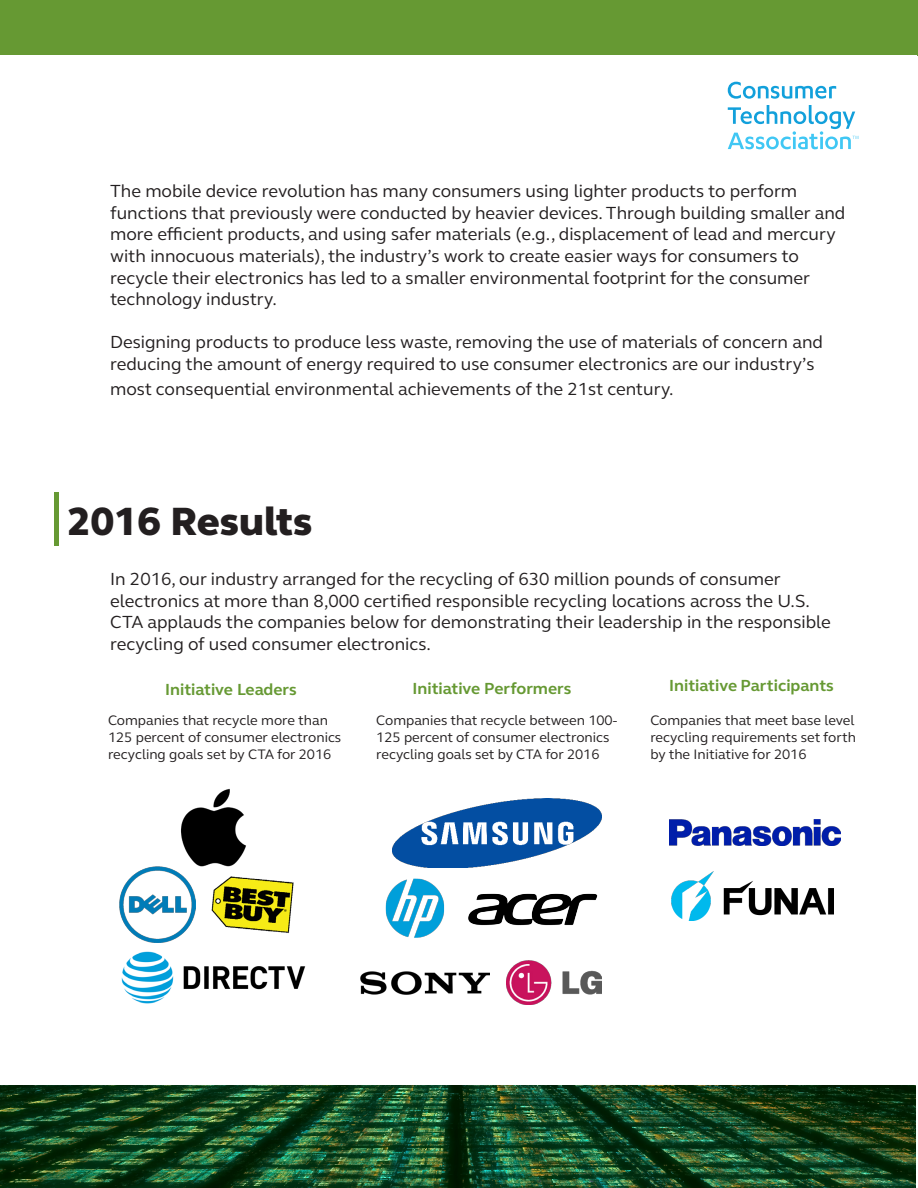
<style>
.page{position:relative;width:918px;height:1188px;background:#fff}
.page>*{position:absolute;margin:0;border:0;box-sizing:border-box;transform-origin:0 0}
.t1{font:800 40.5px "FS Elliot Pro";color:#231f20}
.t2{font:18px/21.6px "FS Elliot Pro";color:#231f20}
.t3{font:700 16.5px "FS Elliot Pro";color:#693}
.t4{font:14.1px/17px "FS Elliot Pro";color:#231f20}
</style>
<div class="page">
<img style="left:0;top:1086px;width:916px;height:102px">
<div style="left:0;top:0;width:917px;height:55px;background:#693"></div>
<svg style="left:728px;top:82px;width:108px;height:17px"></svg>
<svg style="left:728px;top:105px;width:131px;height:44px"></svg>
<hr style="left:917px;top:0;width:1px;height:56px;background:#693">
<hr style="left:54px;top:492px;width:4px;height:54px;background:#693">
<img style="left:181px;top:788px;width:65px;height:79px">
<img style="left:211px;top:876px;width:83px;height:57px">
<img style="left:119px;top:866px;width:76px;height:76px">
<img style="left:121px;top:951px;width:185px;height:53px">
<img style="left:468px;top:893px;width:130px;height:33px">
<img style="left:385px;top:878px;width:60px;height:60px">
<img style="left:360px;top:971px;width:129px;height:23px">
<img style="left:392px;top:799px;width:209px;height:69px">
<img style="left:507px;top:960px;width:94px;height:45px">
<img style="left:669px;top:820px;width:172px;height:26px">
<img style="left:671px;top:872px;width:162px;height:48px">
<p class="t2" style="left:110px;top:180px;width:737px">The mobile device revolution has many consumers using lighter products to perform functions that previously were conducted by heavier devices. Through building smaller and more efficient products, and using safer materials (e.g., displacement of lead and mercury with innocuous materials), the industry’s work to create easier ways for consumers to recycle their electronics has led to a smaller environmental footprint for the consumer technology industry.</p>
<p class="t2" style="left:110px;top:331px;width:714px">Designing products to produce less waste, removing the use of materials of concern and reducing the amount of energy required to use consumer electronics are our industry’s</p>
<p class="t2" style="left:110px;top:378px;width:565px">most consequential environmental achievements of the 21st century.</p>
<p class="t1" style="left:68px;top:494px;width:247px">2016 Results</p>
<p class="t2" style="left:110px;top:568px;width:722px">In 2016, our industry arranged for the recycling of 630 million pounds of consumer electronics at more than 8,000 certified responsible recycling locations across the U.S.<br>CTA applauds the companies below for demonstrating their leadership in the responsible recycling of used consumer electronics.</p>
<p class="t3" style="left:412px;top:678px;width:160px">Initiative Performers</p>
<p class="t3" style="left:669px;top:675px;width:166px">Initiative Participants</p>
<p class="t3" style="left:165px;top:679px;width:133px">Initiative Leaders</p>
<p class="t4" style="left:108px;top:711px;width:235px">Companies that recycle more than<br>125 percent of consumer electronics recycling goals set by CTA for 2016</p>
<p class="t4" style="left:650px;top:711px;width:207px;text-align:justify">Companies that meet base level recycling requirements set forth by the Initiative for 2016</p>
<p class="t4" style="left:376px;top:711px;width:243px">Companies that recycle between 100-<br>125 percent of consumer electronics recycling goals set by CTA for 2016</p>
</div>
